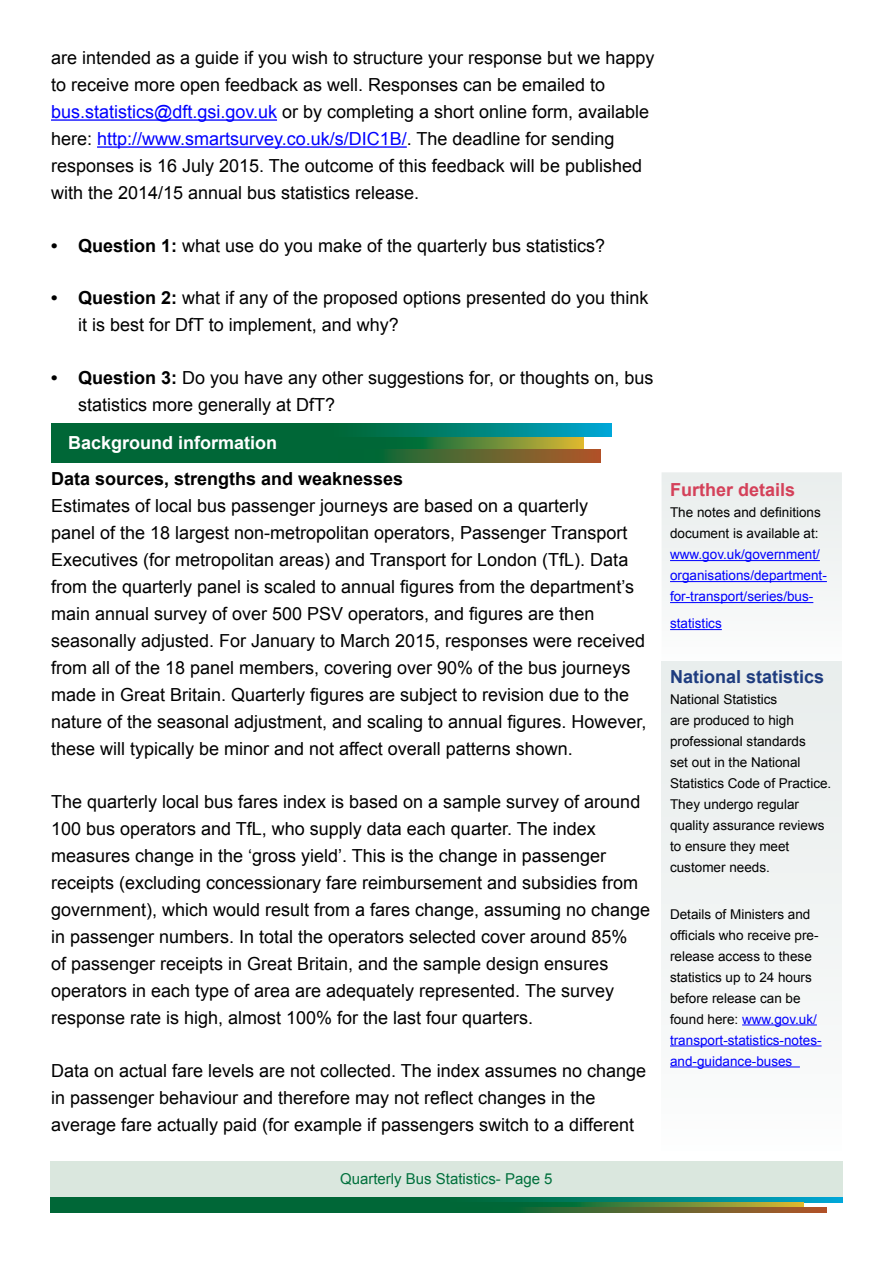
<style>
.page{position:relative;width:893px;height:1263px;background:#fff}
.page>*{position:absolute;margin:0;border:0;box-sizing:border-box;transform-origin:0 0}
.t1{font:18px/27px "Arial";color:#000}
.t2{font:700 18px "Arial";color:#000}
.t3{font:700 18px "Arial";color:#fff}
.t4{font:700 18px "Arial";color:#1e3c7f}
.t5{font:700 18px "Arial";color:#d4415a}
.t6{font:15px "Arial";color:#00703c}
.t7{font:13.5px/21px "Arial";color:#000}
.t8{font:13.5px/21px "Arial";color:#00f}
.s1{color:#00f}
.s2{font-weight:700}
</style>
<div class="page">
<div style="left:50px;top:1161px;width:792px;height:36px;background:#dae7de"></div>
<svg style="left:50px;top:1197px;width:792px;height:5px;background:#00765a"></svg>
<svg style="left:50px;top:1202px;width:753px;height:5px;background:#247437"></svg>
<svg style="left:50px;top:1207px;width:777px;height:6px;background:#286533"></svg>
<hr style="left:51px;top:119px;width:226px;height:2px;background:#00f">
<hr style="left:97px;top:146px;width:310px;height:2px;background:#00f">
<div style="left:662px;top:472px;width:180px;height:190px;background:#f1f4f4"></div>
<hr style="left:670px;top:560px;width:150px;height:1px;background:#00f">
<hr style="left:670px;top:581px;width:157px;height:1px;background:#00f">
<hr style="left:670px;top:602px;width:143px;height:1px;background:#00f">
<hr style="left:670px;top:629px;width:52px;height:1px;background:#00f">
<div style="left:662px;top:661px;width:180px;height:489px;background:#f0f3f3"></div>
<hr style="left:742px;top:1024px;width:75px;height:1px;background:#00f">
<hr style="left:670px;top:1045px;width:152px;height:1px;background:#00f">
<hr style="left:670px;top:1066px;width:130px;height:1px;background:#00f">
<svg style="left:51px;top:436px;width:533px;height:14px;background:#217339"></svg>
<svg style="left:51px;top:424px;width:561px;height:12px;background:#00765a"></svg>
<svg style="left:51px;top:450px;width:550px;height:12px;background:#286533"></svg>
<p class="t1" style="left:51px;top:44px;width:605px">are intended as a guide if you wish to structure your response but we happy to receive more open feedback as well. Responses can be emailed to <span class="s1">bus.statistics@dft.gsi.gov.uk</span> or by completing a short online form, available here: <span class="s1">http://www.smartsurvey.co.uk/s/DIC1B/</span>. The deadline for sending responses is 16 July 2015. The outcome of this feedback will be published with the 2014/15 annual bus statistics release.</p>
<p class="t1" style="left:51px;top:232px;width:556px"><span class="s2">• Question 1:</span> what use do you make of the quarterly bus statistics?</p>
<p class="t1" style="left:78px;top:285px;width:572px;text-indent:-27px"><span class="s2">• Question 2:</span> what if any of the proposed options presented do you think it is best for DfT to implement, and why?</p>
<p class="t1" style="left:78px;top:364px;width:577px;text-indent:-27px"><span class="s2">• Question 3:</span> Do you have any other suggestions for, or thoughts on, bus statistics more generally at DfT?</p>
<p class="t3" style="left:68px;top:431px;width:211px">Background information</p>
<h4 class="t2" style="left:51px;top:467px;width:354px">Data sources, strengths and weaknesses</h4>
<p class="t1" style="left:51px;top:493px;width:579px">Estimates of local bus passenger journeys are based on a quarterly panel of the 18 largest non-metropolitan operators, Passenger Transport<br>Executives (for metropolitan areas) and Transport for London (TfL). Data</p>
<p class="t1" style="left:51px;top:574px;width:584px">from the quarterly panel is scaled to annual figures from the department’s main annual survey of over 500 PSV operators, and figures are then</p>
<p class="t1" style="left:51px;top:628px;width:596px">seasonally adjusted. For January to March 2015, responses were received from all of the 18 panel members, covering over 90% of the bus journeys</p>
<p class="t1" style="left:51px;top:682px;width:597px">made in Great Britain. Quarterly figures are subject to revision due to the nature of the seasonal adjustment, and scaling to annual figures. However,</p>
<p class="t1" style="left:51px;top:736px;width:523px">these will typically be minor and not affect overall patterns shown.</p>
<p class="t1" style="left:51px;top:788px;width:601px">The quarterly local bus fares index is based on a sample survey of around 100 bus operators and TfL, who supply data each quarter. The index measures change in the ‘gross yield’. This is the change in passenger receipts (excluding concessionary fare reimbursement and subsidies from government), which would result from a fares change, assuming no change in passenger numbers. In total the operators selected cover around 85%<br>of passenger receipts in Great Britain, and the sample design ensures operators in each type of area are adequately represented. The survey response rate is high, almost 100% for the last four quarters.</p>
<p class="t1" style="left:51px;top:1057px;width:596px">Data on actual fare levels are not collected. The index assumes no change</p>
<p class="t1" style="left:51px;top:1084px;width:546px">in passenger behaviour and therefore may not reflect changes in the</p>
<p class="t1" style="left:51px;top:1111px;width:584px">average fare actually paid (for example if passengers switch to a different</p>
<p class="t6" style="left:340px;top:1169px;width:214px">Quarterly Bus Statistics- Page 5</p>
<h4 class="t5" style="left:670px;top:478px;width:127px">Further details</h4>
<p class="t7" style="left:670px;top:502px;width:152px">The notes and definitions</p>
<p class="t7" style="left:670px;top:523px;width:150px">document is available at:</p>
<p class="t8" style="left:670px;top:544px;width:158px">www.gov.uk/government/ organisations/department&shy;for-transport/series/bus-</p>
<p class="t8" style="left:670px;top:613px;width:53px">statistics</p>
<h4 class="t4" style="left:670px;top:665px;width:156px">National statistics</h4>
<p class="t7" style="left:670px;top:689px;width:163px">National Statistics<br>are produced to high professional standards<br>set out in the National<br>Statistics Code of Practice.<br>They undergo regular quality assurance reviews to ensure they meet customer needs.</p>
<p class="t7" style="left:670px;top:903px;width:142px">Details of Ministers and</p>
<p class="t7" style="left:670px;top:924px;width:150px">officials who receive pre-</p>
<p class="t7" style="left:670px;top:945px;width:153px">release access to these statistics up to 24 hours before release can be found here: <span class="s1">www.gov.uk/ transport-statistics-notes&shy;and-guidance-buses</span></p>
</div>
